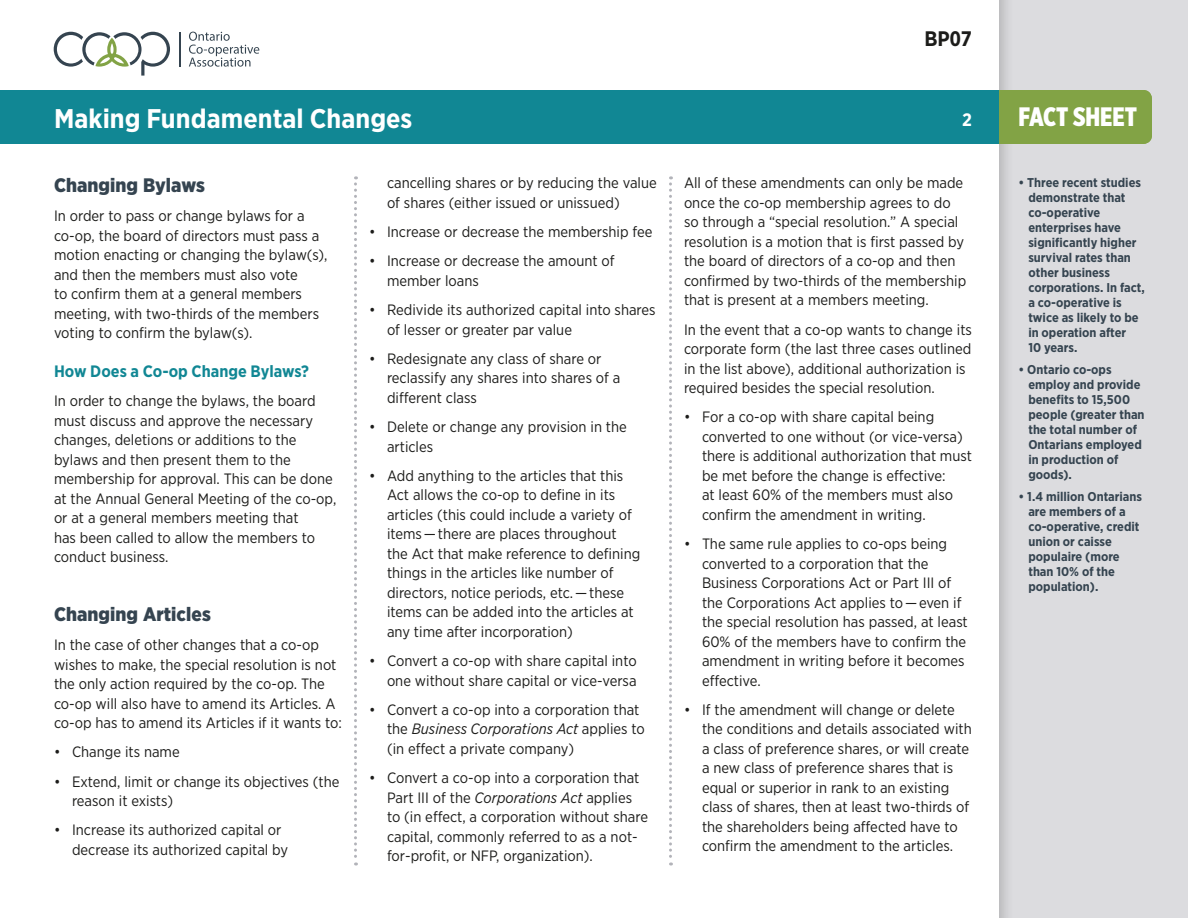
<style>
.page{position:relative;width:1188px;height:918px;background:#dcdcdf}
.page>*{position:absolute;margin:0;border:0;box-sizing:border-box;transform-origin:0 0}
.t1{font:700 27px "Gotham Narrow";color:#fff}
.t2{font:900 26.7px "Gotham X Narrow";color:#fff}
.t3{font:700 21px "Gotham Narrow";color:#1c1c1a}
.Heading_2{font:900 19.5px "Gotham Narrow";letter-spacing:.005em;color:#354450}
.t4{font:700 18px "Gotham Narrow";color:#fff}
.Heading_3{font:700 16.5px "Gotham Narrow";color:#118794}
.Body_Text{font:15px/19.5px "Gotham Narrow";color:#1c1c1a}
.Sidebar_Bullets{font:700 12.75px/15px "Gotham Narrow";color:#354450}
.s1{font-style:italic}
</style>
<div class="page">
<div style="left:0;top:0;width:999px;height:918px;background:#fff"></div>
<div style="left:999px;top:90px;width:153px;height:54px;background:#82a345"></div>
<svg style="left:54px;top:32px;width:116px;height:44px"></svg>
<svg style="left:189px;top:32px;width:70px;height:35px"></svg>
<hr style="left:179px;top:32px;width:2px;height:34px;background:#354450">
<div style="left:0;top:90px;width:999px;height:54px;background:#118794"></div>
<svg style="left:354px;top:176px;width:3px;height:690px"></svg>
<svg style="left:669px;top:176px;width:3px;height:690px"></svg>
<h3 class="t3" style="left:924px;top:25px;width:49px">BP07</h3>
<h1 class="t1" style="left:54px;top:101px;width:360px">Making Fundamental Changes</h1>
<p class="t4" style="left:962px;top:108px;width:11px">2</p>
<p class="Heading_2" style="left:54px;top:172px;width:152px">Changing Bylaws</p>
<p class="Body_Text" style="left:54px;top:206px;width:275px">In order to pass or change bylaws for a co‑op, the board of directors must pass a motion enacting or changing the bylaw(s), and then the members must also vote<br>to confirm them at a general members meeting, with two-thirds of the members voting to confirm the bylaw(s).</p>
<p class="Heading_3" style="left:54px;top:361px;width:257px">How Does a Co‑op Change Bylaws?</p>
<p class="Body_Text" style="left:54px;top:391px;width:284px">In order to change the bylaws, the board must discuss and approve the necessary changes, deletions or additions to the bylaws and then present them to the membership for approval. This can be done at the Annual General Meeting of the co‑op, or at a general members meeting that<br>has been called to allow the members to conduct business.</p>
<p class="Heading_2" style="left:54px;top:601px;width:158px">Changing Articles</p>
<p class="Body_Text" style="left:54px;top:635px;width:290px">In the case of other changes that a co‑op wishes to make, the special resolution is not the only action required by the co‑op. The co‑op will also have to amend its Articles. A co‑op has to amend its Articles if it wants to:</p>
<p class="Body_Text" style="left:54px;top:742px;width:127px">• Change its name</p>
<p class="Body_Text" style="left:72px;top:771px;width:269px;text-indent:-18px">• Extend, limit or change its objectives (the reason it exists)</p>
<p class="Body_Text" style="left:72px;top:820px;width:218px;text-indent:-18px">• Increase its authorized capital or decrease its authorized capital by</p>
<p class="Body_Text" style="left:387px;top:173px;width:271px">cancelling shares or by reducing the value of shares (either issued or unissued)</p>
<p class="Body_Text" style="left:369px;top:222px;width:285px">• Increase or decrease the membership fee</p>
<p class="Body_Text" style="left:387px;top:251px;width:229px;text-indent:-18px">• Increase or decrease the amount of member loans</p>
<p class="Body_Text" style="left:387px;top:300px;width:270px;text-indent:-18px">• Redivide its authorized capital into shares of lesser or greater par value</p>
<p class="Body_Text" style="left:387px;top:349px;width:235px;text-indent:-18px">• Redesignate any class of share or reclassify any shares into shares of a different class</p>
<p class="Body_Text" style="left:387px;top:417px;width:241px;text-indent:-18px">• Delete or change any provision in the articles</p>
<p class="Body_Text" style="left:387px;top:466px;width:255px;text-indent:-18px">• Add anything to the articles that this Act allows the co‑op to define in its articles (this could include a variety of items — there are places throughout the Act that make reference to defining things in the articles like number of directors, notice periods, etc. — these items can be added into the articles at any time after incorporation)</p>
<p class="Body_Text" style="left:369px;top:651px;width:269px;text-align:right">• Convert a co‑op with share capital into one without share capital or vice-versa</p>
<p class="Body_Text" style="left:387px;top:700px;width:259px;text-indent:-18px">• Convert a co‑op into a corporation that the <span class="s1">Business Corporations Act</span> applies to (in effect a private company)</p>
<p class="Body_Text" style="left:387px;top:768px;width:263px;text-indent:-18px">• Convert a co‑op into a corporation that Part III of the <span class="s1">Corporations Act</span> applies to (in effect, a corporation without share capital, commonly referred to as a not&shy;for-profit, or NFP, organization).</p>
<p class="Body_Text" style="left:684px;top:173px;width:284px">All of these amendments can only be made once the co‑op membership agrees to do so through a “special resolution.” A special resolution is a motion that is first passed by the board of directors of a co‑op and then confirmed by two-thirds of the membership that is present at a members meeting.</p>
<p class="Body_Text" style="left:684px;top:319px;width:289px">In the event that a co‑op wants to change its corporate form (the last three cases outlined in the list above), additional authorization is required besides the special resolution.</p>
<p class="Body_Text" style="left:702px;top:407px;width:272px;text-indent:-18px">• For a co‑op with share capital being converted to one without (or vice-versa) there is additional authorization that must be met before the change is effective:<br>at least 60% of the members must also confirm the amendment in writing.</p>
<p class="Body_Text" style="left:702px;top:534px;width:267px;text-indent:-18px">• The same rule applies to co‑ops being converted to a corporation that the Business Corporations Act or Part III of the Corporations Act applies to — even if the special resolution has passed, at least 60% of the members have to confirm the amendment in writing before it becomes effective.</p>
<p class="Body_Text" style="left:702px;top:700px;width:271px;text-indent:-18px">• If the amendment will change or delete the conditions and details associated with a class of preference shares, or will create a new class of preference shares that is equal or superior in rank to an existing class of shares, then at least two-thirds of the shareholders being affected have to confirm the amendment to the articles.</p>
<p class="t2" style="left:1019px;top:100px;width:120px">FACT SHEET</p>
<p class="Sidebar_Bullets" style="left:1028px;top:175px;width:118px;text-indent:-10px">• Three recent studies demonstrate that co‑operative enterprises have significantly higher survival rates than other business corporations. In fact, a co‑operative is twice as likely to be in operation after<br>10 years.</p>
<p class="Sidebar_Bullets" style="left:1028px;top:362px;width:118px;text-indent:-10px">• Ontario co‑ops employ and provide benefits to 15,500 people (greater than the total number of<br>Ontarians employed in production of goods).</p>
<p class="Sidebar_Bullets" style="left:1028px;top:489px;width:115px;text-indent:-10px">• 1.4 million Ontarians are members of a co‑operative, credit union or caisse populaire (more than 10% of the population).</p>
</div>
